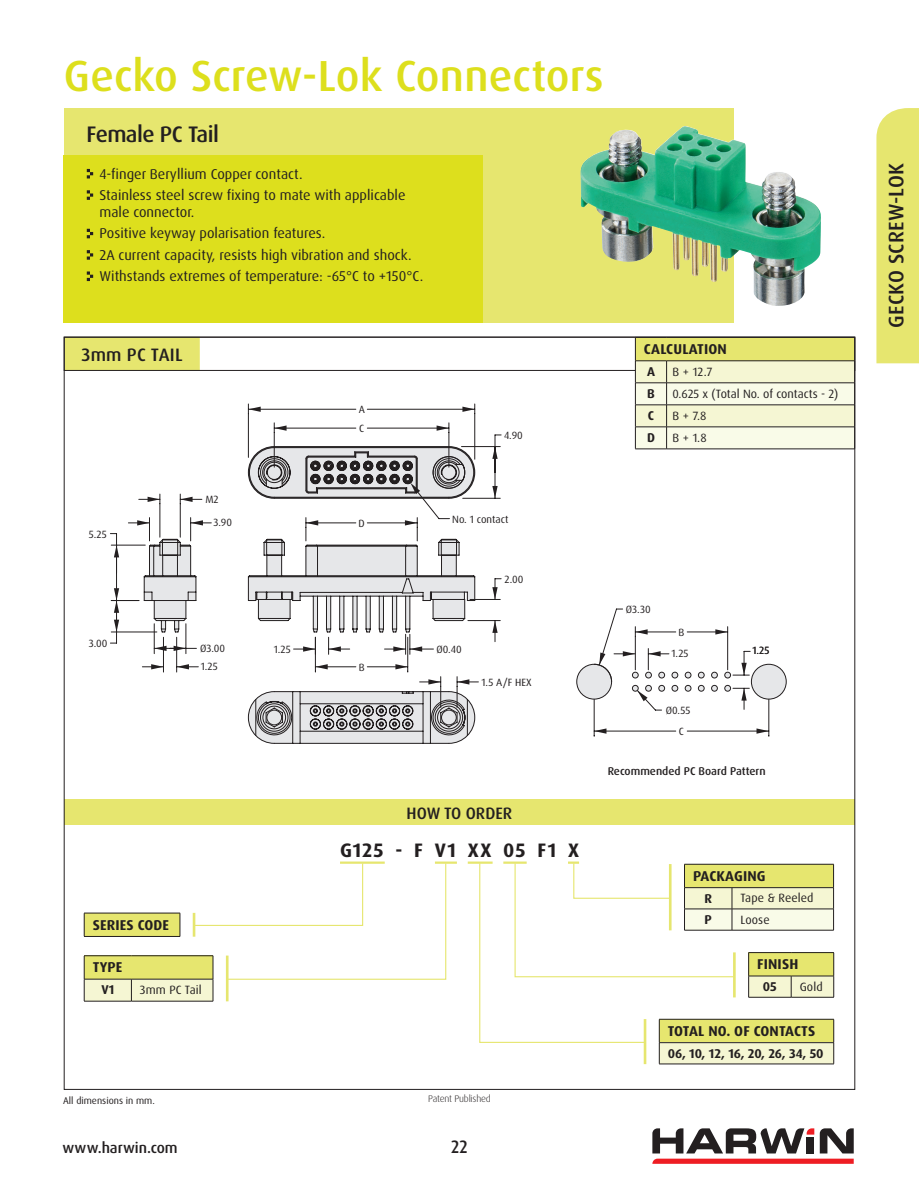
<style>
.page{position:relative;width:919px;height:1187px;background:#fff}
.page>*{position:absolute;margin:0;border:0;box-sizing:border-box;transform-origin:0 0}
.t1{font:500 43.5px "Dax OT";color:#dddf1d}
.t2{font:500 22.5px "Dax OT";letter-spacing:-.025em;color:#231f20}
.t3{font:500 21px "Dax OT";letter-spacing:.01em;color:#231f20}
.t4{font:700 19.5px "Dax OT";letter-spacing:.065em;color:#231f20}
.t5{font:500 18px "Dax OT";letter-spacing:.015em;color:#231f20}
.t6{font:500 18px "Dax OT";letter-spacing:.015em;color:#231f20;scale:.9 1}
.t7{font:500 16.5px "Dax OT";color:#231f20}
.t8{font:500 15px "Dax OT";color:#231f20}
.t9{font:14.25px/21.3px "Dax OT";color:#231f20}
.t10{font:700 14.25px "Dax OT";letter-spacing:.01em;color:#231f20}
.t11{font:700 12.75px "Dax OT";color:#231f20}
.t12{font:12px "Dax OT";letter-spacing:.01em;color:#231f20}
.t13{font:500 11.25px "Dax OT";color:#231f20}
.t14{font:10.5px/23px "Dax OT";color:#231f20}
.t15{font:9.75px "Dax OT";color:#231f20}
.t16{font:300 9.75px "Dax OT";letter-spacing:-.02em;color:#231f20}
</style>
<div class="page">
<div style="left:64px;top:108px;width:669px;height:214px;background:#e6e66f"></div>
<div style="left:64px;top:155px;width:419px;height:167px;background:#dddf1d"></div>
<svg style="left:652px;top:1128px;width:201px;height:35px"></svg>
<div style="left:806px;top:1136px;width:8px;height:17px;background:#231f20"></div>
<div style="left:876px;top:108px;width:42px;height:255px;background:#e6e66f"></div>
<svg style="left:87px;top:169px;width:6px;height:9px"></svg>
<svg style="left:87px;top:190px;width:6px;height:10px"></svg>
<svg style="left:87px;top:229px;width:6px;height:9px"></svg>
<svg style="left:87px;top:250px;width:6px;height:10px"></svg>
<svg style="left:87px;top:271px;width:6px;height:10px"></svg>
<div style="left:65px;top:337px;width:135px;height:33px;background:#e6e66f"></div>
<div style="left:64px;top:337px;width:791px;height:34px;border:1px solid #231f20"></div>
<svg style="left:635px;top:339px;width:218px;height:109px;background:#eaebbf"></svg>
<hr style="left:635px;top:448px;width:31px;height:1px;background:#231f20">
<hr style="left:666px;top:448px;width:188px;height:1px;background:#231f20">
<div style="left:64px;top:799px;width:790px;height:26px;background:#e6e66f"></div>
<hr style="left:340px;top:861px;width:45px;height:2px;background:#e6e66f">
<hr style="left:435px;top:861px;width:22px;height:2px;background:#e6e66f">
<hr style="left:467px;top:861px;width:25px;height:2px;background:#e6e66f">
<hr style="left:659px;top:1063px;width:174px;height:1px;background:#231f20">
<svg style="left:84px;top:862px;width:363px;height:139px"></svg>
<hr style="left:84px;top:1000px;width:47px;height:1px;background:#231f20">
<hr style="left:131px;top:1000px;width:82px;height:1px;background:#231f20">
<hr style="left:226px;top:955px;width:2px;height:46px;background:#e6e66f">
<svg style="left:478px;top:861px;width:356px;height:202px"></svg>
<hr style="left:748px;top:996px;width:43px;height:1px;background:#231f20">
<hr style="left:791px;top:996px;width:42px;height:1px;background:#231f20">
<hr style="left:643px;top:1018px;width:3px;height:46px;background:#e6e66f">
<hr style="left:448px;top:432px;width:1px;height:35px;background:#231f20">
<hr style="left:274px;top:432px;width:1px;height:35px;background:#231f20">
<hr style="left:367px;top:428px;width:82px;height:1px;background:#231f20">
<hr style="left:274px;top:428px;width:82px;height:1px;background:#231f20">
<svg style="left:436px;top:423px;width:13px;height:9px"></svg>
<svg style="left:274px;top:423px;width:12px;height:9px"></svg>
<hr style="left:248px;top:413px;width:1px;height:44px;background:#231f20">
<hr style="left:474px;top:413px;width:1px;height:46px;background:#231f20">
<hr style="left:248px;top:409px;width:108px;height:1px;background:#231f20">
<hr style="left:367px;top:409px;width:107px;height:1px;background:#231f20">
<svg style="left:248px;top:404px;width:13px;height:9px"></svg>
<svg style="left:462px;top:404px;width:13px;height:9px"></svg>
<hr style="left:163px;top:637px;width:1px;height:35px;background:#231f20">
<hr style="left:176px;top:637px;width:1px;height:35px;background:#231f20">
<svg style="left:142px;top:664px;width:21px;height:5px"></svg>
<svg style="left:177px;top:664px;width:21px;height:5px"></svg>
<hr style="left:154px;top:623px;width:1px;height:30px;background:#231f20">
<hr style="left:186px;top:623px;width:1px;height:30px;background:#231f20">
<hr style="left:470px;top:599px;width:30px;height:1px;background:#231f20">
<hr style="left:468px;top:620px;width:32px;height:1px;background:#231f20">
<svg style="left:492px;top:578px;width:9px;height:21px"></svg>
<svg style="left:492px;top:620px;width:5px;height:21px"></svg>
<hr style="left:461px;top:446px;width:39px;height:1px;background:#231f20">
<hr style="left:462px;top:498px;width:38px;height:1px;background:#231f20">
<hr style="left:494px;top:435px;width:1px;height:37px;background:#231f20">
<svg style="left:492px;top:446px;width:5px;height:52px"></svg>
<svg style="left:110px;top:520px;width:87px;height:131px"></svg>
<svg style="left:144px;top:471px;width:104px;height:161px"></svg>
<svg style="left:248px;top:446px;width:227px;height:297px"></svg>
<hr style="left:768px;top:683px;width:1px;height:52px;background:#231f20">
<hr style="left:594px;top:684px;width:1px;height:51px;background:#231f20">
<hr style="left:687px;top:730px;width:81px;height:1px;background:#231f20">
<hr style="left:594px;top:730px;width:81px;height:1px;background:#231f20">
<svg style="left:756px;top:728px;width:13px;height:8px"></svg>
<svg style="left:594px;top:728px;width:12px;height:8px"></svg>
<div style="left:576px;top:664px;width:35px;height:35px;background:#e6e7e9;border-radius:50%"></div>
<div style="left:576px;top:664px;width:35px;height:35px;border:1px solid #231f20;border-radius:50%"></div>
<svg style="left:593px;top:608px;width:193px;height:102px"></svg>
<img style="left:580px;top:126px;width:241px;height:181px">
<h1 class="t1" style="left:64px;top:48px;width:541px">Gecko Screw-Lok Connectors</h1>
<h2 class="t2" style="left:86px;top:120px;width:134px">Female PC Tail</h2>
<p class="t9" style="left:100px;top:163px;width:307px">4-finger Beryllium Copper contact.<br>Stainless steel screw fixing to mate with applicable</p>
<p class="t9" style="left:100px;top:201px;width:325px">male connector.<br>Positive keyway polarisation features.<br>2A current capacity, resists high vibration and shock.<br>Withstands extremes of temperature: -65°C to +150°C.</p>
<p class="t5" style="left:82px;top:343px;width:103px">3mm PC TAIL</p>
<p class="t10" style="left:644px;top:340px;width:84px">CALCULATION</p>
<p class="t11" style="left:647px;top:363px;width:9px">A</p>
<p class="t12" style="left:672px;top:364px;width:41px">B + 12.7</p>
<p class="t11" style="left:647px;top:385px;width:9px">B</p>
<p class="t12" style="left:672px;top:386px;width:167px">0.625 x (Total No. of contacts - 2)</p>
<p class="t11" style="left:647px;top:407px;width:8px">C</p>
<p class="t12" style="left:672px;top:408px;width:35px">B + 7.8</p>
<p class="t11" style="left:647px;top:429px;width:9px">D</p>
<p class="t12" style="left:672px;top:430px;width:36px">B + 1.8</p>
<p class="t14" style="left:359px;top:398px;width:8px">A</p>
<p class="t14" style="left:359px;top:417px;width:7px">C</p>
<p class="t14" style="left:504px;top:424px;width:20px">4.90</p>
<p class="t14" style="left:89px;top:522px;width:19px">5.25</p>
<p class="t14" style="left:89px;top:632px;width:20px">3.00</p>
<p class="t14" style="left:213px;top:488px;width:20px;text-indent:-8px">M2<br>3.90</p>
<p class="t14" style="left:200px;top:637px;width:26px">Ø3.00</p>
<p class="t14" style="left:201px;top:655px;width:18px">1.25</p>
<p class="t14" style="left:274px;top:638px;width:18px">1.25</p>
<p class="t10" style="left:93px;top:915px;width:78px">SERIES CODE</p>
<p class="t10" style="left:93px;top:958px;width:31px">TYPE</p>
<p class="t11" style="left:101px;top:981px;width:14px">V1</p>
<p class="t12" style="left:140px;top:981px;width:63px">3mm PC Tail</p>
<p class="t14" style="left:358px;top:512px;width:8px">D</p>
<p class="t14" style="left:359px;top:655px;width:7px">B</p>
<p class="t14" style="left:452px;top:507px;width:58px">No. 1 contact</p>
<p class="t14" style="left:504px;top:567px;width:20px">2.00</p>
<p class="t14" style="left:436px;top:637px;width:27px">Ø0.40</p>
<p class="t14" style="left:481px;top:670px;width:51px">1.5 A/F HEX</p>
<p class="t7" style="left:406px;top:802px;width:107px">HOW TO ORDER</p>
<h3 class="t4" style="left:340px;top:838px;width:240px">G125 - F V1 XX 05 F1 X</h3>
<p class="t15" style="left:63px;top:1094px;width:93px">All dimensions in mm.</p>
<p class="t16" style="left:428px;top:1092px;width:64px">Patent Published</p>
<p class="t8" style="left:63px;top:1138px;width:117px">www.harwin.com</p>
<p class="t6" style="left:451px;top:1134px;width:20px">22</p>
<p class="t14" style="left:625px;top:598px;width:26px">Ø3.30</p>
<p class="t14" style="left:678px;top:620px;width:7px">B</p>
<p class="t14" style="left:671px;top:642px;width:18px">1.25</p>
<p class="t14" style="left:665px;top:699px;width:26px">Ø0.55</p>
<p class="t14" style="left:679px;top:719px;width:7px">C</p>
<p class="t14" style="left:752px;top:639px;width:18px">1.25</p>
<p class="t13" style="left:607px;top:763px;width:159px">Recommended PC Board Pattern</p>
<p class="t10" style="left:693px;top:866px;width:74px">PACKAGING</p>
<p class="t11" style="left:704px;top:889px;width:9px">R</p>
<p class="t12" style="left:740px;top:890px;width:75px">Tape &amp; Reeled</p>
<p class="t11" style="left:704px;top:911px;width:9px">P</p>
<p class="t12" style="left:740px;top:911px;width:31px">Loose</p>
<p class="t10" style="left:757px;top:954px;width:43px">FINISH</p>
<p class="t11" style="left:762px;top:978px;width:15px">05</p>
<p class="t12" style="left:799px;top:978px;width:25px">Gold</p>
<p class="t10" style="left:667px;top:1021px;width:149px">TOTAL NO. OF CONTACTS</p>
<p class="t11" style="left:667px;top:1044px;width:157px">06, 10, 12, 16, 20, 26, 34, 50</p>
<h3 class="t3" style="left:882px;top:327px;width:166px;rotate:-90deg">GECKO SCREW-LOK</h3>
</div>
